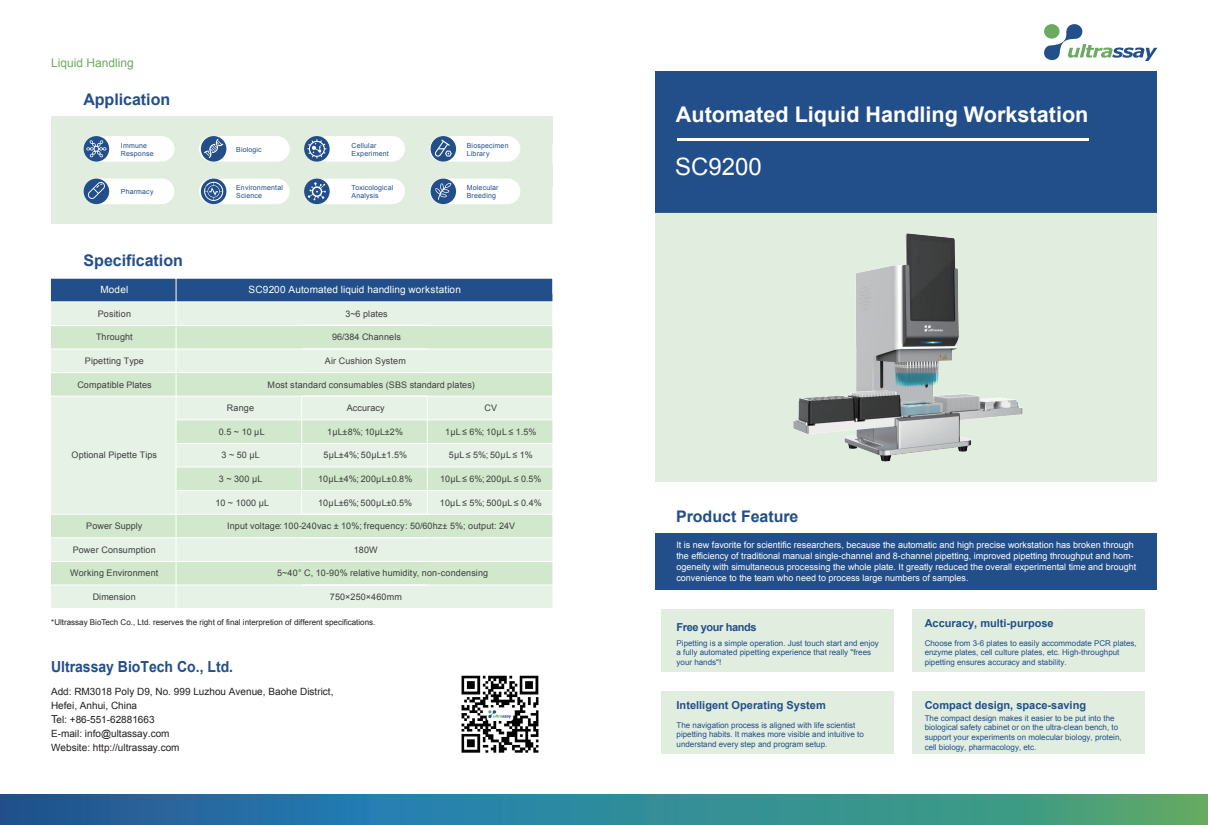
<style>
.page{position:relative;width:1208px;height:825px;background:#fff}
.page>*{position:absolute;margin:0;border:0;box-sizing:border-box;transform-origin:0 0}
.t1{font:24px "Arial";color:#fff}
.t2{font:700 21.6px "Arial";color:#fff}
.t3{font:700 16px "Arial";color:#224e8a}
.t4{font:700 15.2px "Arial";color:#224e8a;scale:.92 1}
.t5{font:12px "Arial";color:#6aaa60}
.t6{font:700 11px "Arial";color:#224e8a}
.t7{font:700 11px "Arial";letter-spacing:-.035em;color:#224e8a}
.t8{font:10px/14px "Arial";color:#231f20}
.t9{font:10px "Arial";letter-spacing:.015em;color:#fff}
.t10{font:9px "Arial";letter-spacing:.015em;color:#3e3e3f}
.t11{font:9px/10.8px "Arial";color:#fff}
.t12{font:8px/9.6px "Arial";color:#224e8a}
.t13{font:8px "Arial";color:#231f20}
.t14{font:7px/8px "Arial";letter-spacing:.025em;color:#224e8a}
.s1{font-size:11px}
</style>
<div class="page">
<div style="left:51px;top:116px;width:502px;height:108px;background:#e1eedf"></div>
<div style="left:912px;top:609px;width:232px;height:63px;background:#e1eedf"></div>
<div style="left:912px;top:691px;width:232px;height:63px;background:#e1eedf"></div>
<div style="left:661px;top:691px;width:232px;height:63px;background:#e1eedf"></div>
<div style="left:661px;top:609px;width:232px;height:63px;background:#e1eedf"></div>
<hr style="left:552px;top:186px;width:1px;height:108px;background:#fff">
<svg style="left:552px;top:144px;width:1px;height:21px"></svg>
<svg style="left:0;top:795px;width:1208px;height:30px;background:#328594"></svg>
<svg style="left:1044px;top:24px;width:113px;height:37px"></svg>
<svg style="left:50px;top:278px;width:503px;height:330px;background:#d1e3d6"></svg>
<img style="left:461px;top:675px;width:78px;height:78px">
<div style="left:655px;top:71px;width:502px;height:142px;background:#224e8a"></div>
<div style="left:655px;top:533px;width:502px;height:57px;background:#224e8a"></div>
<div style="left:655px;top:213px;width:502px;height:269px;background:#e1eedf"></div>
<hr style="left:677px;top:139px;width:411px;height:2px;background:#fff">
<div style="left:199px;top:136px;width:91px;height:26px;background:#fff;border-radius:13px"></div>
<div style="left:199px;top:179px;width:91px;height:25px;background:#fff;border-radius:13px"></div>
<div style="left:429px;top:136px;width:91px;height:26px;background:#fff;border-radius:13px"></div>
<div style="left:429px;top:179px;width:91px;height:25px;background:#fff;border-radius:13px"></div>
<div style="left:314px;top:136px;width:91px;height:26px;background:#fff;border-radius:13px"></div>
<div style="left:314px;top:179px;width:91px;height:25px;background:#fff;border-radius:13px"></div>
<svg style="left:430px;top:136px;width:26px;height:26px"></svg>
<svg style="left:434px;top:140px;width:18px;height:17px"></svg>
<svg style="left:304px;top:136px;width:26px;height:26px"></svg>
<svg style="left:307px;top:139px;width:19px;height:19px"></svg>
<div style="left:304px;top:179px;width:26px;height:25px;background:#224e8a;border-radius:50%"></div>
<svg style="left:308px;top:182px;width:18px;height:18px"></svg>
<div style="left:201px;top:179px;width:25px;height:25px;background:#224e8a;border-radius:50%"></div>
<svg style="left:204px;top:182px;width:20px;height:19px"></svg>
<div style="left:430px;top:179px;width:26px;height:25px;background:#224e8a;border-radius:50%"></div>
<svg style="left:435px;top:183px;width:16px;height:17px"></svg>
<svg style="left:201px;top:136px;width:25px;height:26px"></svg>
<svg style="left:204px;top:139px;width:19px;height:19px"></svg>
<div style="left:84px;top:136px;width:90px;height:26px;background:#fff;border-radius:13px"></div>
<div style="left:84px;top:179px;width:90px;height:25px;background:#fff;border-radius:13px"></div>
<svg style="left:84px;top:136px;width:25px;height:26px"></svg>
<svg style="left:86px;top:140px;width:21px;height:17px"></svg>
<div style="left:84px;top:179px;width:25px;height:25px;background:#224e8a;border-radius:50%"></div>
<svg style="left:88px;top:182px;width:17px;height:17px"></svg>
<hr style="left:302px;top:325px;width:125px;height:1px;background:#fff">
<hr style="left:302px;top:348px;width:125px;height:1px;background:#fff">
<hr style="left:302px;top:372px;width:125px;height:1px;background:#fff">
<hr style="left:302px;top:396px;width:125px;height:1px;background:#fff">
<hr style="left:302px;top:514px;width:125px;height:1px;background:#fff">
<hr style="left:302px;top:537px;width:125px;height:1px;background:#fff">
<hr style="left:302px;top:561px;width:125px;height:1px;background:#fff">
<hr style="left:302px;top:584px;width:125px;height:1px;background:#fff">
<img style="left:793px;top:233px;width:230px;height:229px">
<h3 class="t5" style="left:51px;top:55px;width:84px">Liquid Handling</h3>
<h3 class="t3" style="left:83px;top:88px;width:88px">Application</h3>
<p class="t14" style="left:121px;top:141px;width:34px">Immune<br>Response</p>
<p class="t14" style="left:236px;top:145px;width:27px">Biologic</p>
<p class="t14" style="left:351px;top:141px;width:39px">Cellular<br>Experiment</p>
<p class="t14" style="left:467px;top:141px;width:43px">Biospecimen<br>Library</p>
<p class="t14" style="left:121px;top:188px;width:34px">Pharmacy</p>
<p class="t14" style="left:236px;top:184px;width:48px">Environmental<br>Science</p>
<p class="t14" style="left:351px;top:183px;width:43px">Toxicological<br>Analysis</p>
<p class="t14" style="left:467px;top:183px;width:33px">Molecular<br>Breeding</p>
<h3 class="t3" style="left:84px;top:250px;width:101px">Specification</h3>
<p class="t9" style="left:100px;top:283px;width:30px">Model</p>
<p class="t9" style="left:249px;top:283px;width:214px">SC9200 Automated liquid handling workstation</p>
<p class="t10" style="left:98px;top:308px;width:35px">Position</p>
<p class="t10" style="left:345px;top:308px;width:44px">3~6 plates</p>
<p class="t10" style="left:96px;top:331px;width:38px">Throught</p>
<p class="t10" style="left:332px;top:331px;width:70px">96/384 Channels</p>
<p class="t10" style="left:85px;top:355px;width:61px">Pipetting Type</p>
<p class="t10" style="left:325px;top:355px;width:82px">Air Cushion System</p>
<p class="t10" style="left:77px;top:378px;width:76px">Compatible Plates</p>
<p class="t10" style="left:268px;top:378px;width:209px">Most standard consumables (SBS standard plates)</p>
<p class="t10" style="left:72px;top:449px;width:87px">Optional Pipette Tips</p>
<p class="t10" style="left:227px;top:402px;width:29px">Range</p>
<p class="t10" style="left:347px;top:402px;width:39px">Accuracy</p>
<p class="t10" style="left:484px;top:402px;width:14px">CV</p>
<p class="t10" style="left:219px;top:426px;width:47px">0.5 ~ 10 μL</p>
<p class="t10" style="left:327px;top:426px;width:77px">1μL±8%; 10μL±2%</p>
<p class="t10" style="left:445px;top:426px;width:93px">1μL ≤ 6%; 10μL ≤ 1.5%</p>
<p class="t10" style="left:221px;top:449px;width:40px">3 ~ 50 μL</p>
<p class="t10" style="left:323px;top:449px;width:85px">5μL±4%; 50μL±1.5%</p>
<p class="t10" style="left:449px;top:449px;width:85px">5μL ≤ 5%; 50μL ≤ 1%</p>
<p class="t10" style="left:219px;top:473px;width:45px">3 ~ 300 μL</p>
<p class="t10" style="left:318px;top:473px;width:96px">10μL±4%; 200μL±0.8%</p>
<p class="t10" style="left:440px;top:473px;width:103px">10μL ≤ 6%; 200μL ≤ 0.5%</p>
<p class="t10" style="left:215px;top:496px;width:55px">10 ~ 1000 μL</p>
<p class="t10" style="left:318px;top:496px;width:95px">10μL±6%; 500μL±0.5%</p>
<p class="t10" style="left:440px;top:496px;width:103px">10μL ≤ 5%; 500μL ≤ 0.4%</p>
<p class="t10" style="left:86px;top:520px;width:58px">Power Supply</p>
<p class="t10" style="left:227px;top:520px;width:290px">Input voltage: 100-240vac ± 10%; frequency: 50/60hz± 5%; output: 24V</p>
<p class="t10" style="left:73px;top:544px;width:85px">Power Consumption</p>
<p class="t10" style="left:354px;top:544px;width:25px">180W</p>
<p class="t10" style="left:70px;top:567px;width:90px">Working Environment</p>
<p class="t10" style="left:277px;top:567px;width:213px">5~40° C, 10-90% relative humidity, non-condensing</p>
<p class="t10" style="left:93px;top:591px;width:44px">Dimension</p>
<p class="t10" style="left:330px;top:591px;width:74px">750×250×460mm</p>
<p class="t13" style="left:51px;top:617px;width:326px">*Ultrassay BioTech Co., Ltd. reserves the right of final interpretion of different specifications.</p>
<h3 class="t4" style="left:51px;top:657px;width:199px">Ultrassay BioTech Co., Ltd.</h3>
<p class="t8" style="left:51px;top:684px;width:284px">Add: RM3018 Poly D9, No. 999 Luzhou Avenue, Baohe District,<br>Hefei, Anhui, China<br><span class="s1">T</span>el: +86-551-62881663<br>E-mail: info@ultassay.com<br>Website: http://ultrassay.com</p>
<h2 class="t2" style="left:676px;top:100px;width:414px">Automated Liquid Handling Workstation</h2>
<h1 class="t1" style="left:675px;top:150px;width:88px">SC9200</h1>
<h3 class="t3" style="left:676px;top:505px;width:124px">Product Feature</h3>
<p class="t11" style="left:676px;top:540px;width:461px">It is new favorite for scientific researchers, because the automatic and high precise workstation has broken through the efficiency of traditional manual single-channel and 8-channel pipetting, improved pipetting throughput and hom&shy;ogeneity with simultaneous processing the whole plate. It greatly reduced the overall experimental time and brought convenience to the team who need to process large numbers of samples.</p>
<h3 class="t7" style="left:676px;top:620px;width:82px">Free your hands</h3>
<p class="t12" style="left:676px;top:638px;width:204px">Pipetting is a simple operation. Just touch start and enjoy a fully automated pipetting experience that really "frees your hands"!</p>
<h3 class="t6" style="left:676px;top:698px;width:151px">Intelligent Operating System</h3>
<p class="t12" style="left:676px;top:720px;width:189px">The navigation process is aligned with life scientist pipetting habits. It makes more visible and intuitive to understand every step and program setup.</p>
<h3 class="t6" style="left:924px;top:616px;width:130px">Accuracy, multi-purpose</h3>
<p class="t12" style="left:924px;top:638px;width:214px">Choose from 3-6 plates to easily accommodate PCR plates, enzyme plates, cell culture plates, etc. High-throughput pipetting ensures accuracy and stability.</p>
<h3 class="t6" style="left:924px;top:698px;width:163px">Compact design, space-saving</h3>
<p class="t12" style="left:924px;top:713px;width:198px">The compact design makes it easier to be put into the biological safety cabinet or on the ultra-clean bench, to support your experiments on molecular biology, protein, cell biology, pharmacology, etc.</p>
</div>
